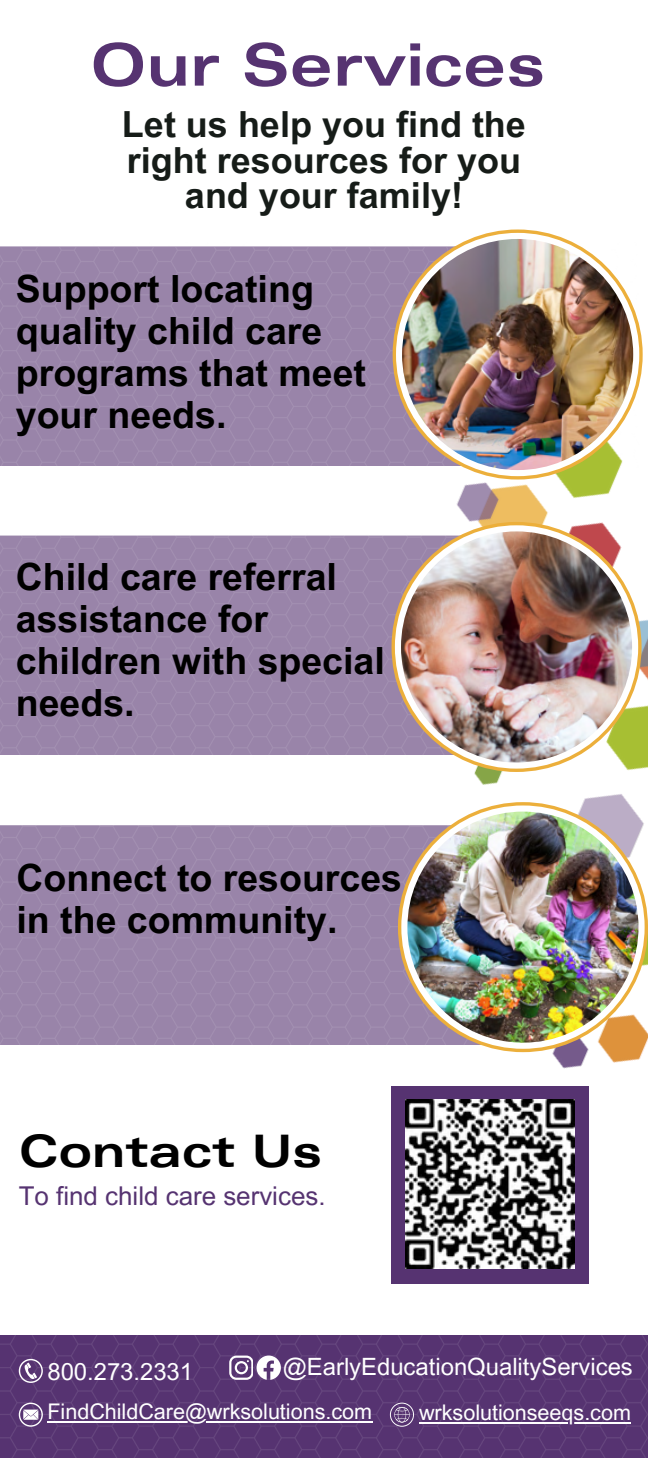
<style>
.page{position:relative;width:648px;height:1458px;background:#fff}
.page>*{position:absolute;margin:0;border:0;box-sizing:border-box;transform-origin:0 0}
.t1{font:700 expanded 58.5px "Univers LT Pro";color:#563371}
.t2{font:700 expanded 45px "Univers LT Pro";color:#000}
.t3{font:700 37.57px/42.1px "Arial MT Pro";color:#000}
.t4{font:700 36px/35.6px "Arial MT Pro";color:#161c18;text-align:center}
.t5{font:25.88px "Arial MT Pro";color:#563371}
.t6{font:23.85px "Arial MT Pro";color:#fff}
.t7{font:21.6px "Arial MT Pro";color:#fff}
</style>
<div class="page">
<div style="left:0;top:247px;width:448px;height:219px;background:#9984a9"></div>
<div style="left:0;top:535px;width:191px;height:220px;background:#9984a9"></div>
<div style="left:0;top:825px;width:191px;height:220px;background:#9984a9"></div>
<img style="left:191px;top:348px;width:457px;height:936px">
<div style="left:392px;top:1086px;width:197px;height:197px;background:#563371"></div>
<img style="left:405px;top:1100px;width:169px;height:169px">
<img style="left:0;top:1335px;width:648px;height:123px">
<svg style="left:390px;top:1403px;width:24px;height:23px"></svg>
<svg style="left:19px;top:1359px;width:23px;height:23px"></svg>
<svg style="left:19px;top:1403px;width:23px;height:23px"></svg>
<hr style="left:47px;top:1421px;width:138px;height:1px;background:#fff">
<hr style="left:185px;top:1421px;width:187px;height:1px;background:#fff">
<svg style="left:229px;top:1356px;width:51px;height:23px"></svg>
<hr style="left:419px;top:1422px;width:212px;height:2px;background:#fff">
<svg style="left:393px;top:229px;width:250px;height:251px;background:#ecb852"></svg>
<div style="left:396px;top:233px;width:243px;height:243px;background:#fff;border-radius:50%"></div>
<img style="left:402px;top:239px;width:231px;height:231px;border-radius:50%">
<svg style="left:392px;top:522px;width:250px;height:250px;background:#ebb247"></svg>
<div style="left:395px;top:525px;width:243px;height:244px;background:#fff;border-radius:50%"></div>
<img style="left:401px;top:531px;width:231px;height:232px;border-radius:50%">
<div style="left:398px;top:802px;width:250px;height:250px;background:#ecaf3b;border-radius:50%"></div>
<svg style="left:401px;top:805px;width:244px;height:244px;background:#fcf8ef"></svg>
<img style="left:407px;top:812px;width:232px;height:231px;border-radius:50%">
<h1 class="t1" style="left:90px;top:43px;width:457px">Our Services</h1>
<h3 class="t4" style="left:122px;top:111px;width:406px">Let us help you find the right resources for you and your family!</h3>
<p class="t3" style="left:16px;top:272px;width:352px">Support locating quality child care programs that meet your needs.</p>
<p class="t3" style="left:16px;top:560px;width:371px">Child care referral assistance for children with special needs.</p>
<p class="t3" style="left:17px;top:861px;width:387px">Connect to resources in the community.</p>
<h3 class="t2" style="left:19px;top:1134px;width:305px">Contact Us</h3>
<p class="t5" style="left:19px;top:1186px;width:308px">To find child care services.</p>
<p class="t6" style="left:283px;top:1358px;width:352px">@EarlyEducationQualityServices</p>
<p class="t6" style="left:47px;top:1363px;width:147px">800.273.2331</p>
<p class="t7" style="left:47px;top:1403px;width:326px">FindChildCare@wrksolutions.com</p>
<h3 class="t7" style="left:419px;top:1405px;width:213px">wrksolutionseeqs.com</h3>
</div>
